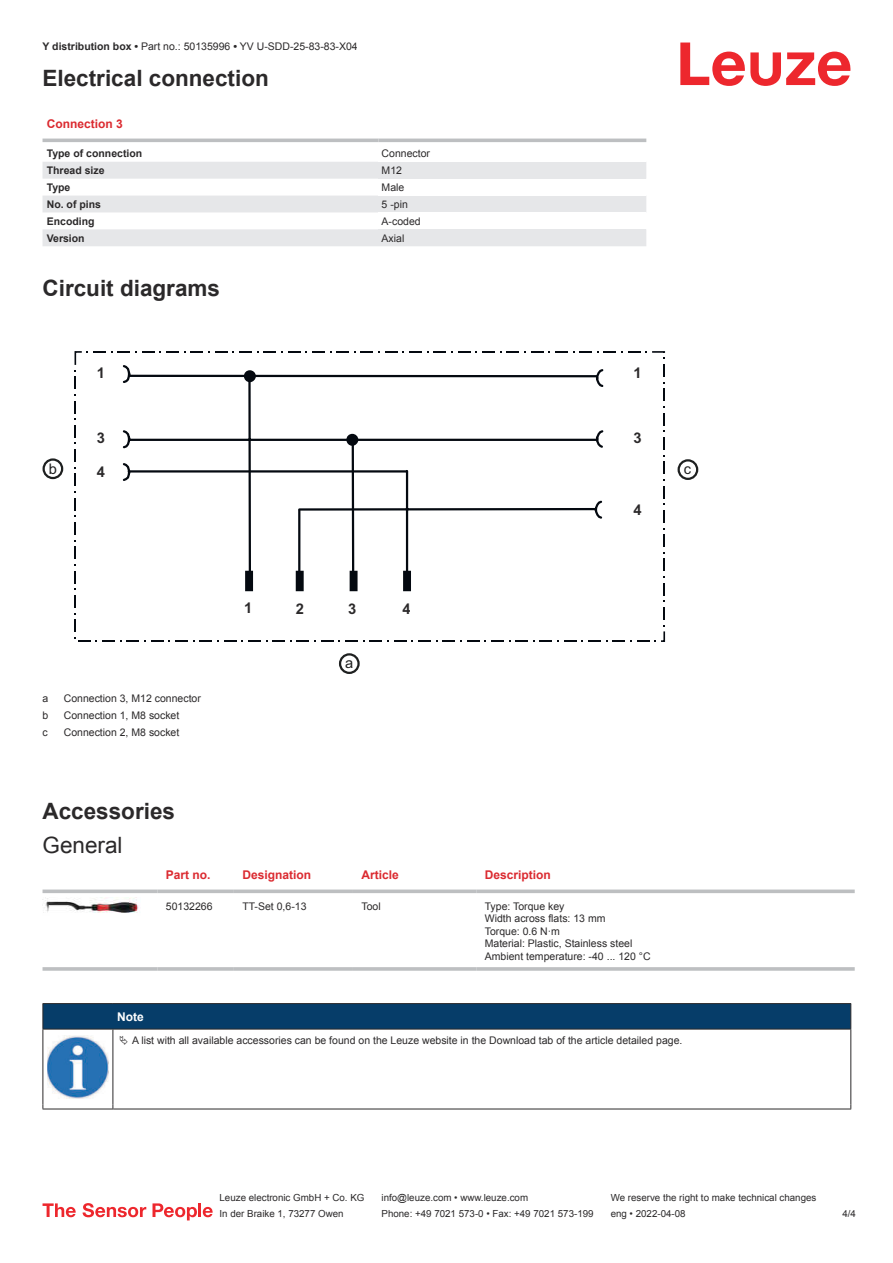
<style>
.page{position:relative;width:893px;height:1263px;background:#fff}
.page>*{position:absolute;margin:0;border:0;box-sizing:border-box;transform-origin:0 0}
.t1{font:700 22.5px "Arial";color:#2b292a}
.t2{font:22.5px "Arial";color:#2b292a}
.t3{font:700 14.7px "Arial";color:#2b292a}
.t4{font:14.7px "Arial";color:#1f2020}
.t5{font:700 12px "Arial";color:#db2a30}
.t6{font:700 12px "Arial";color:#fff}
.t7{font:10.5px/12.6px "Arial";color:#2b292a}
.t8{font:700 10.5px "Arial";color:#2b292a}
.t9{font:9.75px "Arial";color:#2b292a}
.s1{font-weight:700}
</style>
<div class="page">
<svg style="left:680px;top:43px;width:170px;height:43px"></svg>
<svg style="left:43px;top:138px;width:603px;height:1px"></svg>
<svg style="left:43px;top:162px;width:335px;height:84px;fill:#e6e7e9"></svg>
<hr style="left:43px;top:139px;width:335px;height:3px;background:#bdbfc1">
<hr style="left:378px;top:139px;width:268px;height:3px;background:#bdbfc1">
<div style="left:378px;top:162px;width:268px;height:17px;background:#e6e7e9"></div>
<div style="left:378px;top:196px;width:268px;height:16px;background:#e6e7e9"></div>
<div style="left:378px;top:229px;width:268px;height:17px;background:#e6e7e9"></div>
<svg style="left:43px;top:889px;width:114px;height:4px"></svg>
<svg style="left:157px;top:889px;width:77px;height:4px"></svg>
<svg style="left:234px;top:889px;width:119px;height:4px"></svg>
<svg style="left:353px;top:889px;width:123px;height:4px"></svg>
<svg style="left:476px;top:889px;width:379px;height:4px;background:#c6c7c9"></svg>
<svg style="left:43px;top:967px;width:114px;height:4px"></svg>
<hr style="left:157px;top:967px;width:77px;height:4px;background:#c7c8ca">
<hr style="left:234px;top:967px;width:119px;height:4px;background:#bdbfc1">
<svg style="left:353px;top:967px;width:123px;height:4px"></svg>
<hr style="left:476px;top:967px;width:379px;height:4px;background:#c7c8ca">
<img style="left:43px;top:897px;width:96px;height:16px">
<hr style="left:43px;top:1029px;width:70px;height:1px;background:#2b292a">
<svg style="left:43px;top:1003px;width:808px;height:26px;background:#083c65"></svg>
<hr style="left:113px;top:1029px;width:738px;height:1px;background:#2b292a">
<hr style="left:43px;top:1029px;width:1px;height:75px;background:#2b292a">
<hr style="left:113px;top:1029px;width:1px;height:75px;background:#2b292a">
<hr style="left:850px;top:1029px;width:1px;height:75px;background:#2b292a">
<hr style="left:43px;top:1108px;width:70px;height:1px;background:#2b292a">
<hr style="left:113px;top:1108px;width:738px;height:1px;background:#2b292a">
<img style="left:47px;top:1035px;width:61px;height:63px">
<svg style="left:43px;top:1203px;width:33px;height:14px"></svg>
<svg style="left:83px;top:1203px;width:63px;height:14px"></svg>
<svg style="left:153px;top:1203px;width:44px;height:17px"></svg>
<hr style="left:198px;top:1203px;width:3px;height:14px;background:#ed272d">
<svg style="left:203px;top:1207px;width:10px;height:10px"></svg>
<svg style="left:75px;top:351px;width:590px;height:291px"></svg>
<div style="left:347px;top:435px;width:10px;height:10px;background:#040910;border-radius:50%"></div>
<div style="left:346px;top:434px;width:12px;height:12px;border:2px solid #040910;border-radius:50%"></div>
<div style="left:339px;top:653px;width:21px;height:21px;border:2px solid #1e2020;border-radius:50%"></div>
<div style="left:43px;top:458px;width:20px;height:21px;border:2px solid #1e2020;border-radius:50%"></div>
<div style="left:678px;top:459px;width:20px;height:21px;border:2px solid #1e2020;border-radius:50%"></div>
<p class="t7" style="left:43px;top:41px;width:317px"><span class="s1">Y distribution box •</span> Part no.: 50135996 <span class="s1">•</span> YV U-SDD-25-83-83-X04</p>
<h1 class="t1" style="left:43px;top:70px;width:228px">Electrical connection</h1>
<p class="t5" style="left:47px;top:119px;width:78px">Connection 3</p>
<p class="t8" style="left:47px;top:149px;width:97px">Type of connection</p>
<p class="t7" style="left:382px;top:148px;width:50px">Connector</p>
<p class="t8" style="left:47px;top:166px;width:59px">Thread size</p>
<p class="t7" style="left:382px;top:165px;width:22px">M12</p>
<p class="t8" style="left:47px;top:183px;width:25px">Type</p>
<p class="t7" style="left:382px;top:182px;width:24px">Male</p>
<p class="t8" style="left:47px;top:200px;width:56px">No. of pins</p>
<p class="t7" style="left:382px;top:199px;width:28px">5 -pin</p>
<p class="t8" style="left:47px;top:217px;width:49px">Encoding</p>
<p class="t7" style="left:382px;top:216px;width:41px">A-coded</p>
<p class="t8" style="left:47px;top:234px;width:39px">Version</p>
<p class="t7" style="left:382px;top:233px;width:24px">Axial</p>
<h1 class="t1" style="left:43px;top:280px;width:179px">Circuit diagrams</h1>
<h2 class="t3" style="left:97px;top:364px;width:10px">1</h2>
<h2 class="t3" style="left:97px;top:429px;width:10px">3</h2>
<h2 class="t3" style="left:633px;top:364px;width:10px">1</h2>
<h2 class="t3" style="left:633px;top:429px;width:10px">3</h2>
<h2 class="t4" style="left:49px;top:460px;width:10px">b</h2>
<h2 class="t4" style="left:684px;top:460px;width:9px">c</h2>
<h2 class="t3" style="left:97px;top:464px;width:10px">4</h2>
<p class="t7" style="left:43px;top:693px;width:7px">a</p>
<p class="t7" style="left:64px;top:693px;width:139px">Connection 3, M12 connector</p>
<p class="t7" style="left:43px;top:710px;width:7px">b</p>
<p class="t7" style="left:64px;top:710px;width:117px">Connection 1, M8 socket</p>
<p class="t7" style="left:43px;top:727px;width:7px">c</p>
<p class="t7" style="left:64px;top:727px;width:117px">Connection 2, M8 socket</p>
<h2 class="t3" style="left:244px;top:600px;width:10px">1</h2>
<h2 class="t3" style="left:296px;top:601px;width:10px">2</h2>
<h2 class="t3" style="left:348px;top:601px;width:10px">3</h2>
<h2 class="t3" style="left:402px;top:601px;width:10px">4</h2>
<h2 class="t4" style="left:345px;top:654px;width:10px">a</h2>
<h2 class="t3" style="left:633px;top:501px;width:10px">4</h2>
<h1 class="t1" style="left:43px;top:802px;width:134px">Accessories</h1>
<h1 class="t2" style="left:43px;top:836px;width:82px">General</h1>
<p class="t5" style="left:166px;top:870px;width:46px">Part no.</p>
<p class="t5" style="left:242px;top:870px;width:70px">Designation</p>
<p class="t5" style="left:361px;top:870px;width:39px">Article</p>
<p class="t5" style="left:485px;top:870px;width:68px">Description</p>
<p class="t7" style="left:166px;top:900px;width:48px">50132266</p>
<p class="t7" style="left:242px;top:900px;width:66px">TT-Set 0,6-13</p>
<p class="t7" style="left:361px;top:900px;width:21px">Tool</p>
<p class="t7" style="left:485px;top:900px;width:167px">Type: Torque key<br>Width across flats: 13 mm<br>Torque: 0.6 N·m<br>Material: Plastic, Stainless steel<br>Ambient temperature: -40 ... 120 °C</p>
<p class="t6" style="left:117px;top:1012px;width:28px">Note</p>
<p class="t7" style="left:132px;top:1035px;width:552px">A list with all available accessories can be found on the Leuze website in the Download tab of the article detailed page.</p>
<p class="t9" style="left:220px;top:1194px;width:146px">Leuze electronic GmbH + Co. KG</p>
<p class="t9" style="left:381px;top:1194px;width:148px">info@leuze.com • www.leuze.com</p>
<p class="t9" style="left:611px;top:1194px;width:207px">We reserve the right to make technical changes</p>
<p class="t9" style="left:220px;top:1210px;width:126px">In der Braike 1, 73277 Owen</p>
<p class="t9" style="left:381px;top:1210px;width:214px">Phone: +49 7021 573-0 • Fax: +49 7021 573-199</p>
<p class="t9" style="left:611px;top:1210px;width:76px">eng • 2022-04-08</p>
<p class="t9" style="left:842px;top:1210px;width:15px">4 /4</p>
</div>
